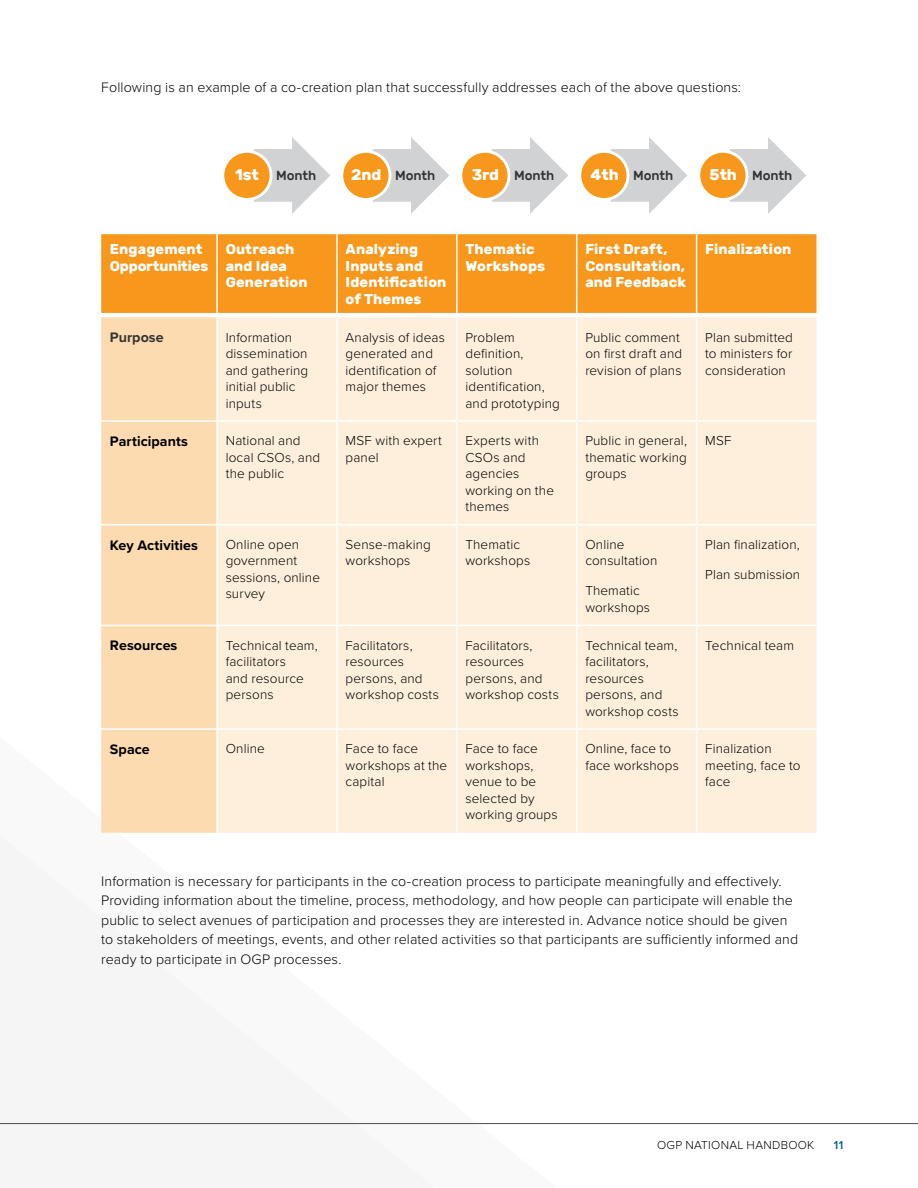
<style>
.page{position:relative;width:918px;height:1188px;background:#fff}
.page>*{position:absolute;margin:0;border:0;box-sizing:border-box;transform-origin:0 0}
.t1{font:300 14.25px/19.5px "Proxima Nova";letter-spacing:.005em;color:#000}
.t2{font:700 14.25px/16.5px "Rubik";letter-spacing:.01em;color:#fff}
.t3{font:700 14.25px "Proxima Nova";letter-spacing:.005em;color:#000}
.t4{font:700 14.25px "Proxima Nova";letter-spacing:.005em;color:#343433}
.t5{font:300 13.5px/16.5px "Proxima Nova";letter-spacing:.01em;color:#000}
.t6{font:500 13.2px "Rubik";letter-spacing:-.005em;color:#333}
.t7{font:300 12px "Proxima Nova";letter-spacing:.025em;color:#000}
.t8{font:600 12px "Proxima Nova";color:#046597}
.s1{font-weight:700;font-size:15.6px;color:#fff}
</style>
<div class="page">
<hr style="left:0;top:1123px;width:918px;height:1px;background:#504d4c">
<div style="left:254px;top:149px;width:43px;height:53px;background:#d1d2d3"></div>
<svg style="left:292px;top:137px;width:38px;height:77px"></svg>
<div style="left:223px;top:151px;width:48px;height:48px;background:#f7981d;border-radius:50%"></div>
<div style="left:221px;top:150px;width:51px;height:51px;border:3px solid #fff;border-radius:50%"></div>
<div style="left:373px;top:149px;width:43px;height:53px;background:#d1d2d3"></div>
<svg style="left:411px;top:137px;width:38px;height:77px"></svg>
<div style="left:342px;top:151px;width:48px;height:48px;background:#f7981d;border-radius:50%"></div>
<div style="left:340px;top:150px;width:51px;height:51px;border:3px solid #fff;border-radius:50%"></div>
<div style="left:492px;top:149px;width:43px;height:53px;background:#d1d2d3"></div>
<svg style="left:530px;top:137px;width:38px;height:77px"></svg>
<div style="left:461px;top:151px;width:48px;height:48px;background:#f7981d;border-radius:50%"></div>
<div style="left:459px;top:150px;width:51px;height:51px;border:3px solid #fff;border-radius:50%"></div>
<div style="left:611px;top:149px;width:43px;height:53px;background:#d1d2d3"></div>
<svg style="left:649px;top:137px;width:38px;height:77px"></svg>
<div style="left:580px;top:151px;width:48px;height:48px;background:#f7981d;border-radius:50%"></div>
<div style="left:578px;top:150px;width:51px;height:51px;border:3px solid #fff;border-radius:50%"></div>
<div style="left:730px;top:149px;width:43px;height:53px;background:#d1d2d3"></div>
<svg style="left:768px;top:137px;width:38px;height:77px"></svg>
<div style="left:699px;top:151px;width:48px;height:48px;background:#f7981d;border-radius:50%"></div>
<div style="left:697px;top:150px;width:51px;height:51px;border:3px solid #fff;border-radius:50%"></div>
<div style="left:101px;top:234px;width:715px;height:79px;background:#f7981d"></div>
<div style="left:101px;top:317px;width:115px;height:516px;background:#fcdbb0"></div>
<div style="left:218px;top:317px;width:598px;height:516px;background:#feefdd"></div>
<hr style="left:216px;top:234px;width:2px;height:79px;background:#fff">
<hr style="left:336px;top:234px;width:2px;height:79px;background:#fff">
<hr style="left:456px;top:234px;width:2px;height:79px;background:#fff">
<hr style="left:576px;top:234px;width:1px;height:79px;background:#fff">
<hr style="left:696px;top:234px;width:1px;height:79px;background:#fff">
<hr style="left:336px;top:317px;width:2px;height:103px;background:#fff">
<hr style="left:456px;top:317px;width:2px;height:103px;background:#fff">
<hr style="left:576px;top:317px;width:1px;height:103px;background:#fff">
<hr style="left:696px;top:317px;width:1px;height:103px;background:#fff">
<hr style="left:101px;top:420px;width:116px;height:2px;background:#fff">
<hr style="left:217px;top:420px;width:120px;height:2px;background:#fff">
<hr style="left:337px;top:420px;width:120px;height:2px;background:#fff">
<hr style="left:336px;top:422px;width:2px;height:102px;background:#fff">
<hr style="left:457px;top:420px;width:120px;height:2px;background:#fff">
<hr style="left:456px;top:422px;width:2px;height:102px;background:#fff">
<hr style="left:577px;top:420px;width:120px;height:2px;background:#fff">
<hr style="left:576px;top:422px;width:1px;height:102px;background:#fff">
<hr style="left:697px;top:420px;width:119px;height:2px;background:#fff">
<hr style="left:696px;top:422px;width:1px;height:102px;background:#fff">
<hr style="left:101px;top:524px;width:116px;height:2px;background:#fff">
<hr style="left:217px;top:524px;width:120px;height:2px;background:#fff">
<hr style="left:337px;top:524px;width:120px;height:2px;background:#fff">
<hr style="left:336px;top:526px;width:2px;height:99px;background:#fff">
<hr style="left:457px;top:524px;width:120px;height:2px;background:#fff">
<hr style="left:456px;top:526px;width:2px;height:99px;background:#fff">
<hr style="left:577px;top:524px;width:120px;height:2px;background:#fff">
<hr style="left:576px;top:526px;width:1px;height:99px;background:#fff">
<hr style="left:697px;top:524px;width:119px;height:2px;background:#fff">
<hr style="left:696px;top:526px;width:1px;height:99px;background:#fff">
<hr style="left:101px;top:625px;width:116px;height:1px;background:#fff">
<hr style="left:217px;top:625px;width:120px;height:1px;background:#fff">
<hr style="left:337px;top:625px;width:120px;height:1px;background:#fff">
<hr style="left:336px;top:626px;width:2px;height:102px;background:#fff">
<hr style="left:457px;top:625px;width:120px;height:1px;background:#fff">
<hr style="left:456px;top:626px;width:2px;height:102px;background:#fff">
<hr style="left:577px;top:625px;width:120px;height:1px;background:#fff">
<hr style="left:576px;top:626px;width:1px;height:102px;background:#fff">
<hr style="left:697px;top:625px;width:119px;height:1px;background:#fff">
<hr style="left:696px;top:626px;width:1px;height:102px;background:#fff">
<hr style="left:101px;top:728px;width:116px;height:2px;background:#fff">
<hr style="left:217px;top:728px;width:120px;height:2px;background:#fff">
<hr style="left:337px;top:728px;width:120px;height:2px;background:#fff">
<hr style="left:336px;top:730px;width:2px;height:103px;background:#fff">
<hr style="left:457px;top:728px;width:120px;height:2px;background:#fff">
<hr style="left:456px;top:730px;width:2px;height:103px;background:#fff">
<hr style="left:577px;top:728px;width:120px;height:2px;background:#fff">
<hr style="left:576px;top:730px;width:1px;height:103px;background:#fff">
<hr style="left:697px;top:728px;width:119px;height:2px;background:#fff">
<hr style="left:696px;top:730px;width:1px;height:103px;background:#fff">
<p class="t1" style="left:101px;top:77px;width:641px">Following is an example of a co-creation plan that successfully addresses each of the above questions:</p>
<p class="t6" style="left:235px;top:168px;width:83px"><span class="s1">1st</span> Month</p>
<p class="t6" style="left:351px;top:168px;width:86px"><span class="s1">2nd</span> Month</p>
<p class="t6" style="left:472px;top:168px;width:84px"><span class="s1">3rd</span> Month</p>
<p class="t6" style="left:591px;top:168px;width:84px"><span class="s1">4th</span> Month</p>
<p class="t6" style="left:710px;top:168px;width:84px"><span class="s1">5th</span> Month</p>
<p class="t2" style="left:110px;top:241px;width:100px">Engagement<br>Opportunities</p>
<p class="t2" style="left:226px;top:241px;width:84px">Outreach and Idea<br>Generation</p>
<p class="t2" style="left:346px;top:241px;width:102px">Analyzing<br>Inputs and<br>Identification of Themes</p>
<p class="t2" style="left:465px;top:241px;width:81px">Thematic<br>Workshops</p>
<p class="t2" style="left:585px;top:241px;width:102px">First Draft,<br>Consultation, and Feedback</p>
<p class="t2" style="left:705px;top:241px;width:88px">Finalization</p>
<p class="t4" style="left:110px;top:327px;width:55px">Purpose</p>
<p class="t5" style="left:226px;top:328px;width:84px">Information dissemination and gathering initial public inputs</p>
<p class="t5" style="left:346px;top:328px;width:101px">Analysis of ideas generated and identification of major themes</p>
<p class="t5" style="left:465px;top:328px;width:96px">Problem definition, solution identification, and prototyping</p>
<p class="t5" style="left:585px;top:328px;width:98px">Public comment on first draft and revision of plans</p>
<p class="t5" style="left:705px;top:328px;width:89px;text-align:justify">Plan submitted to ministers for consideration</p>
<p class="t3" style="left:110px;top:430px;width:80px">Participants</p>
<p class="t5" style="left:226px;top:432px;width:96px">National and local CSOs, and the public</p>
<p class="t5" style="left:346px;top:432px;width:98px">MSF with expert panel</p>
<p class="t5" style="left:465px;top:432px;width:90px">Experts with<br>CSOs and agencies working on the themes</p>
<p class="t5" style="left:585px;top:432px;width:103px;text-align:justify">Public in general, thematic working groups</p>
<p class="t5" style="left:705px;top:432px;width:28px">MSF</p>
<p class="t3" style="left:110px;top:534px;width:90px">Key Activities</p>
<p class="t5" style="left:226px;top:535px;width:96px">Online open government sessions, online survey</p>
<p class="t5" style="left:346px;top:535px;width:87px">Sense-making workshops</p>
<p class="t5" style="left:465px;top:535px;width:66px">Thematic workshops</p>
<p class="t5" style="left:585px;top:535px;width:74px">Online consultation</p>
<p class="t5" style="left:705px;top:535px;width:96px">Plan finalization,</p>
<p class="t5" style="left:705px;top:565px;width:96px">Plan submission</p>
<p class="t5" style="left:585px;top:582px;width:66px">Thematic workshops</p>
<p class="t3" style="left:110px;top:635px;width:69px">Resources</p>
<p class="t5" style="left:226px;top:636px;width:94px">Technical team, facilitators<br>and resource persons</p>
<p class="t5" style="left:346px;top:636px;width:95px">Facilitators, resources persons, and workshop costs</p>
<p class="t5" style="left:465px;top:636px;width:95px">Facilitators, resources persons, and workshop costs</p>
<p class="t5" style="left:585px;top:636px;width:95px">Technical team, facilitators, resources persons, and workshop costs</p>
<p class="t5" style="left:705px;top:636px;width:90px">Technical team</p>
<p class="t3" style="left:110px;top:738px;width:41px">Space</p>
<p class="t5" style="left:226px;top:740px;width:41px">Online</p>
<p class="t5" style="left:346px;top:740px;width:103px">Face to face workshops at the capital</p>
<p class="t5" style="left:465px;top:740px;width:94px">Face to face workshops, venue to be selected by working groups</p>
<p class="t5" style="left:585px;top:740px;width:95px">Online, face to face workshops</p>
<p class="t5" style="left:705px;top:740px;width:97px">Finalization meeting, face to face</p>
<p class="t1" style="left:101px;top:870px;width:698px">Information is necessary for participants in the co-creation process to participate meaningfully and effectively.<br>Providing information about the timeline, process, methodology, and how people can participate will enable the public to select avenues of participation and processes they are interested in. Advance notice should be given to stakeholders of meetings, events, and other related activities so that participants are sufficiently informed and ready to participate in OGP processes.</p>
<p class="t7" style="left:657px;top:1137px;width:159px">OGP NATIONAL HANDBOOK</p>
<p class="t8" style="left:834px;top:1137px;width:11px">11</p>
</div>
